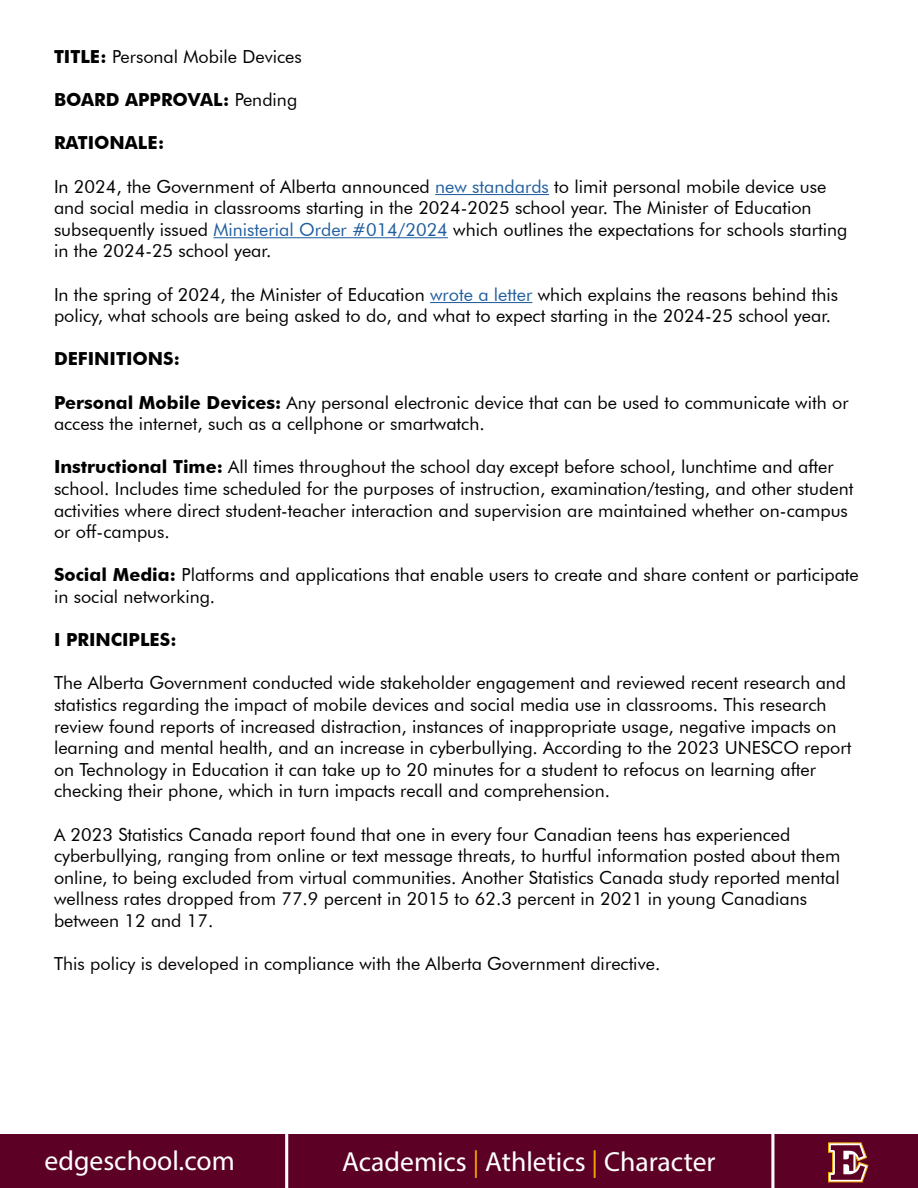
<style>
.page{position:relative;width:918px;height:1188px;background:#fff}
.page>*{position:absolute;margin:0;border:0;box-sizing:border-box;transform-origin:0 0}
.t1{font:27.6px "Myriad Pro";color:#fff}
.t2{font:18px/21.6px "Futura BT";color:#000}
.t3{font:700 18px "Futura BT";color:#000}
.s1{font-weight:700}
.s2{font-weight:400}
.s3{color:#215e9e}
.s4{color:#f4a700}
</style>
<div class="page">
<hr style="left:435px;top:194px;width:114px;height:1px;background:#215e9e">
<hr style="left:213px;top:237px;width:235px;height:1px;background:#215e9e">
<hr style="left:430px;top:302px;width:102px;height:1px;background:#215e9e">
<div style="left:0;top:1135px;width:918px;height:53px;background:#5d0025"></div>
<svg style="left:828px;top:1142px;width:41px;height:40px"></svg>
<hr style="left:285px;top:1130px;width:3px;height:58px;background:#fff">
<hr style="left:771px;top:1130px;width:3px;height:58px;background:#fff">
<p class="t2" style="left:54px;top:47px;width:249px"><span class="s1">TITLE:</span> Personal Mobile Devices</p>
<p class="t3" style="left:54px;top:92px;width:245px">BOARD APPROVAL: <span class="s2">Pending</span></p>
<p class="t3" style="left:54px;top:136px;width:112px">RATIONALE:</p>
<p class="t2" style="left:54px;top:177px;width:795px">In 2024, the Government of Alberta announced <span class="s3">new standards</span> to limit personal mobile device use and social media in classrooms starting in the 2024-2025 school year. The Minister of Education subsequently issued <span class="s3">Ministerial Order #014/2024</span> which outlines the expectations for schools starting in the 2024-25 school year.</p>
<p class="t2" style="left:54px;top:285px;width:786px">In the spring of 2024, the Minister of Education <span class="s3">wrote a letter</span> which explains the reasons behind this policy, what schools are being asked to do, and what to expect starting in the 2024-25 school year.</p>
<p class="t3" style="left:54px;top:352px;width:128px">DEFINITIONS:</p>
<p class="t2" style="left:54px;top:393px;width:796px"><span class="s1">Personal Mobile Devices:</span> Any personal electronic device that can be used to communicate with or access the internet, such as a cellphone or smartwatch.</p>
<p class="t2" style="left:54px;top:458px;width:801px"><span class="s1">Instructional Time:</span> All times throughout the school day except before school, lunchtime and after school. Includes time scheduled for the purposes of instruction, examination/testing, and other student activities where direct student-teacher interaction and supervision are maintained whether on-campus or off-campus.</p>
<p class="t2" style="left:54px;top:566px;width:806px"><span class="s1">Social Media:</span> Platforms and applications that enable users to create and share content or participate in social networking.</p>
<p class="t3" style="left:54px;top:632px;width:124px">I PRINCIPLES:</p>
<p class="t2" style="left:54px;top:674px;width:799px">The Alberta Government conducted wide stakeholder engagement and reviewed recent research and statistics regarding the impact of mobile devices and social media use in classrooms. This research review found reports of increased distraction, instances of inappropriate usage, negative impacts on learning and mental health, and an increase in cyberbullying. According to the 2023 UNESCO report on Technology in Education it can take up to 20 minutes for a student to refocus on learning after checking their phone, which in turn impacts recall and comprehension.</p>
<p class="t2" style="left:54px;top:825px;width:788px">A 2023 Statistics Canada report found that one in every four Canadian teens has experienced cyberbullying, ranging from online or text message threats, to hurtful information posted about them online, to being excluded from virtual communities. Another Statistics Canada study reported mental wellness rates dropped from 77.9 percent in 2015 to 62.3 percent in 2021 in young Canadians between 12 and 17.</p>
<p class="t2" style="left:54px;top:955px;width:608px">This policy is developed in compliance with the Alberta Government directive.</p>
<h1 class="t1" style="left:45px;top:1149px;width:192px">edgeschool.com</h1>
<h1 class="t1" style="left:342px;top:1150px;width:375px">Academics <span class="s4">|</span> Athletics <span class="s4">|</span> Character</h1>
</div>
